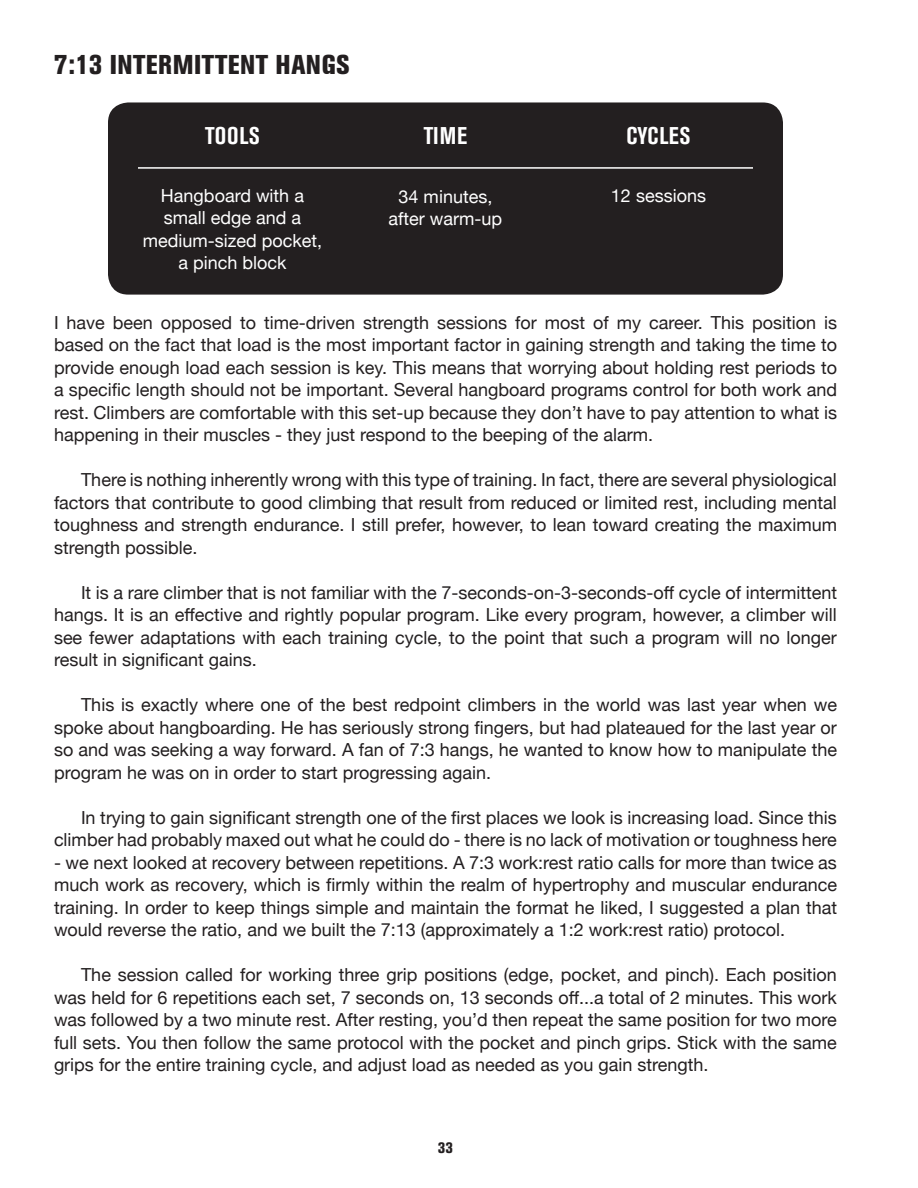
<style>
.page{position:relative;width:918px;height:1188px;background:#fff}
.page>*{position:absolute;margin:0;border:0;box-sizing:border-box;transform-origin:0 0}
.Headers{font:800 condensed 27px "Akzidenz Grotesk BE";letter-spacing:.02em;color:#231f20}
.Sub_Headers{font:700 condensed 24px "Akzidenz Grotesk BE";letter-spacing:.025em;color:#fff}
.Copy{font:18px/22.5px "Helvetica Neue";color:#231f20;text-align:justify}
.First_Para_COPY{font:18px/22.5px "Helvetica Neue";color:#231f20;text-align:justify}
.Copy-2{font:18px/22.5px "Helvetica Neue";color:#fff;text-align:center}
.t1{font:800 condensed 15px "Akzidenz Grotesk BE";color:#231f20}
</style>
<div class="page">
<div style="left:108px;top:102px;width:675px;height:193px;background:#231f20;border-radius:20px"></div>
<hr style="left:138px;top:167px;width:615px;height:2px;background:#fff">
<p class="Headers" style="left:54px;top:49px;width:297px">7:13 INTERMITTENT HANGS</p>
<p class="Sub_Headers" style="left:205px;top:122px;width:56px">TOOLS</p>
<p class="Copy-2" style="left:143px;top:185px;width:181px">Hangboard with a small edge and a medium-sized pocket, a pinch block</p>
<p class="Sub_Headers" style="left:424px;top:122px;width:45px">TIME</p>
<p class="Copy-2" style="left:389px;top:186px;width:115px">34 minutes, after warm-up</p>
<p class="Sub_Headers" style="left:626px;top:122px;width:66px">CYCLES</p>
<p class="Copy-2" style="left:611px;top:185px;width:97px">12 sessions</p>
<p class="First_Para_COPY" style="left:54px;top:312px;width:785px">I have been opposed to time-driven strength sessions for most of my career. This position is based on the fact that load is the most important factor in gaining strength and taking the time to provide enough load each session is key. This means that worrying about holding rest periods to a specific length should not be important. Several hangboard programs control for both work and rest. Climbers are comfortable with this set-up because they don’t have to pay attention to what is happening in their muscles - they just respond to the beeping of the alarm.</p>
<p class="Copy" style="left:54px;top:469px;width:785px;text-indent:27px">There is nothing inherently wrong with this type of training. In fact, there are several physiological factors that contribute to good climbing that result from reduced or limited rest, including mental toughness and strength endurance. I still prefer, however, to lean toward creating the maximum strength possible.</p>
<p class="Copy" style="left:54px;top:582px;width:785px;text-indent:27px">It is a rare climber that is not familiar with the 7-seconds-on-3-seconds-off cycle of intermittent hangs. It is an effective and rightly popular program. Like every program, however, a climber will see fewer adaptations with each training cycle, to the point that such a program will no longer result in significant gains.</p>
<p class="Copy" style="left:54px;top:694px;width:785px;text-indent:27px">This is exactly where one of the best redpoint climbers in the world was last year when we spoke about hangboarding. He has seriously strong fingers, but had plateaued for the last year or so and was seeking a way forward. A fan of 7:3 hangs, he wanted to know how to manipulate the program he was on in order to start progressing again.</p>
<p class="Copy" style="left:54px;top:807px;width:784px;text-align:right">In trying to gain significant strength one of the first places we look is increasing load. Since this climber had probably maxed out what he could do - there is no lack of motivation or toughness here</p>
<p class="Copy" style="left:54px;top:852px;width:785px">- we next looked at recovery between repetitions. A 7:3 work:rest ratio calls for more than twice as much work as recovery, which is firmly within the realm of hypertrophy and muscular endurance training. In order to keep things simple and maintain the format he liked, I suggested a plan that would reverse the ratio, and we built the 7:13 (approximately a 1:2 work:rest ratio) protocol.</p>
<p class="Copy" style="left:54px;top:964px;width:784px;text-indent:27px">The session called for working three grip positions (edge, pocket, and pinch). Each position was held for 6 repetitions each set, 7 seconds on, 13 seconds off...a total of 2 minutes. This work was followed by a two minute rest. After resting, you’d then repeat the same position for two more full sets. You then follow the same protocol with the pocket and pinch grips. Stick with the same grips for the entire training cycle, and adjust load as needed as you gain strength.</p>
<p class="t1" style="left:438px;top:1139px;width:17px">33</p>
</div>
